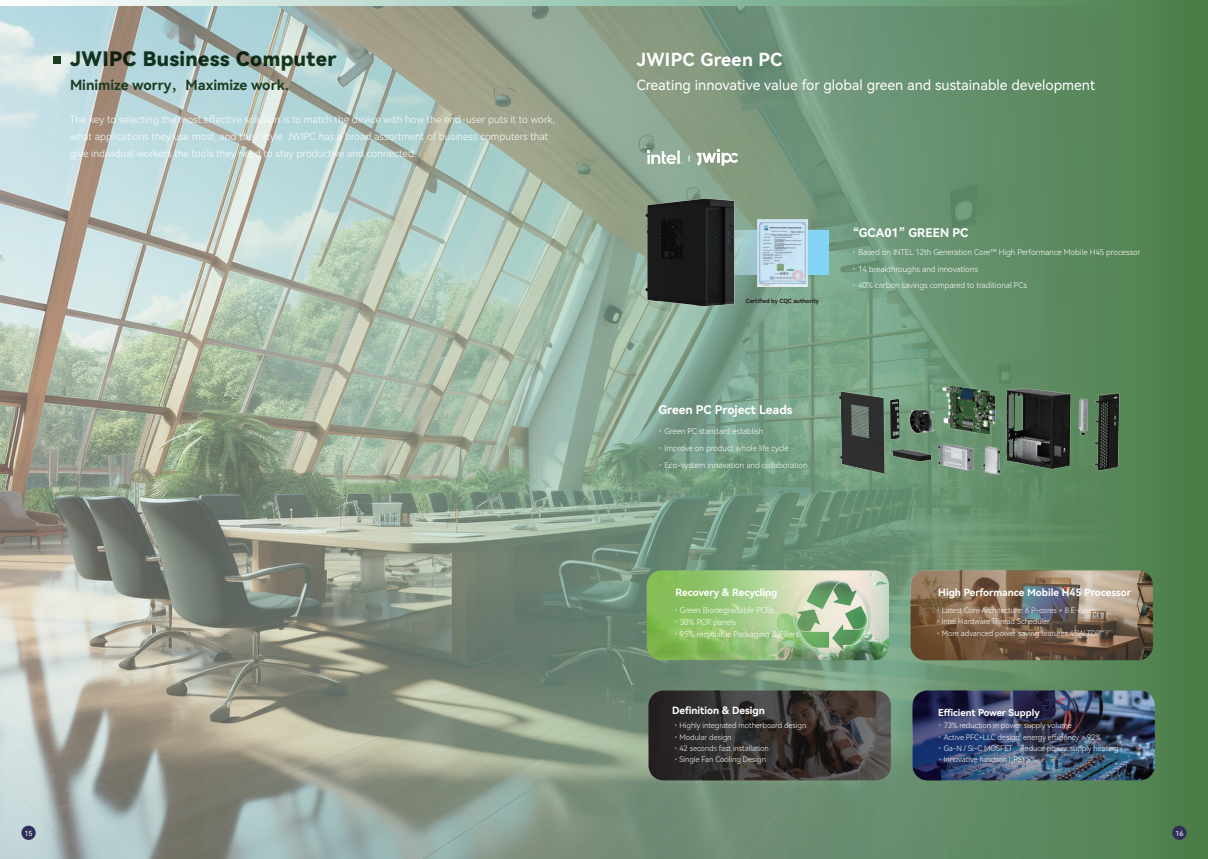
<style>
.page{position:relative;width:1208px;height:859px;background:#fff}
.page>*{position:absolute;margin:0;border:0;box-sizing:border-box;transform-origin:0 0}
.t1{font:20px "Harmony OS Sans SC Black";letter-spacing:.02em;color:#1b3d23}
.t2{font:18px "Harmony OS Sans SC Bold";letter-spacing:.02em;color:#fff}
.t3{font:14px "Harmony OS Sans SC";color:#fff}
.t4{font:14px "Harmony OS Sans SC Bold";color:#1b3d23}
.t5{font:12px "Harmony OS Sans SC Bold";color:#fff}
.t6{font:10px/17px "Harmony OS Sans SC Light";color:#fff}
.t7{font:10px "Harmony OS Sans SC Bold";color:#fff}
.t8{font:9.5px "Harmony OS Sans SC Bold";color:#fff}
.t9{font:8px/16.6px "Harmony OS Sans SC Light";letter-spacing:-.01em;color:#fff}
.t10{font:7.6px/11.3px "Harmony OS Sans SC Light";letter-spacing:-.01em;color:#fff}
.t11{font:7px "Harmony OS Sans SC";color:#fff}
.t12{font:5.7px "Harmony OS Sans SC Bold";color:#231f20}
</style>
<div class="page">
<div style="left:0;top:1px;width:1208px;height:858px;background:linear-gradient(to right,#faffff,#42814f)"></div>
<img style="left:0;top:6px;width:1111px;height:853px">
<div style="left:53px;top:56px;width:8px;height:8px;background:#1b3d23"></div>
<svg style="left:648px;top:691px;width:243px;height:89px;background:#393533"></svg>
<img style="left:912px;top:691px;width:242px;height:89px">
<img style="left:647px;top:570px;width:242px;height:90px;border-radius:15px">
<svg style="left:910px;top:570px;width:243px;height:90px;background:#7f6b58"></svg>
<svg style="left:647px;top:150px;width:35px;height:14px"></svg>
<svg style="left:697px;top:149px;width:41px;height:17px"></svg>
<img style="left:826px;top:346px;width:307px;height:173px">
<div style="left:706px;top:230px;width:122px;height:44px;background:#84d4f5"></div>
<img style="left:610px;top:196px;width:149px;height:114px">
<img style="left:757px;top:219px;width:51px;height:68px">
<div style="left:21px;top:826px;width:15px;height:14px;background:#302f5c;border-radius:50%"></div>
<div style="left:1172px;top:826px;width:14px;height:14px;background:#302f5c;border-radius:50%"></div>
<h1 class="t1" style="left:70px;top:45px;width:268px">JWIPC Business Computer</h1>
<h3 class="t4" style="left:70px;top:75px;width:220px">Minimize worry，Maximize work.</h3>
<p class="t6" style="left:70px;top:110px;width:487px">The key to selecting the most effective solution is to match the device with how the end-user puts it to work, what applications they use most, and their style. JWIPC has a broad assortment of business computers that give individual workers the tools they need to stay productive and connected.</p>
<h2 class="t2" style="left:636px;top:47px;width:147px">JWIPC Green PC</h2>
<h3 class="t3" style="left:636px;top:75px;width:460px">Creating innovative value for global green and sustainable development</h3>
<p class="t12" style="left:745px;top:297px;width:75px">Certified by CQC authority</p>
<h3 class="t5" style="left:852px;top:224px;width:117px">“GCA01” GREEN PC</h3>
<p class="t9" style="left:850px;top:244px;width:292px">・Based on INTEL 12th Generation Core™ High Performance Mobile H45 processor・14 breakthroughs and innovations<br>・40% carbon savings compared to traditional PCs</p>
<h3 class="t5" style="left:658px;top:401px;width:135px">Green PC Project Leads</h3>
<p class="t9" style="left:656px;top:422px;width:153px;line-height:17px">・Green PC standard establish<br>・Improve on product whole life cycle・Eco-system innovation and collaboration</p>
<h3 class="t7" style="left:675px;top:586px;width:103px">Recovery &amp; Recycling</h3>
<p class="t9" style="left:672px;top:604px;width:129px;line-height:12px">・Green Biodegradable PCBs<br>・30% PCR panels<br>・95% recyclable Packaging &amp; Fillers</p>
<h3 class="t7" style="left:672px;top:703px;width:94px">Definition &amp; Design</h3>
<p class="t10" style="left:672px;top:720px;width:136px">・Highly integrated motherboard design・Modular design<br>・42 seconds fast installation<br>・Single Fan Cooling Design</p>
<h3 class="t7" style="left:938px;top:586px;width:194px">High Performance Mobile H45 Processor</h3>
<p class="t10" style="left:934px;top:604px;width:167px">・Latest Core Architecture: 6 P-cores + 8 E-cores・Intel Hardware Thread Scheduler<br>・More advanced power saving features,45W TDP</p>
<p class="t8" style="left:938px;top:706px;width:103px">Efficient Power Supply</p>
<p class="t10" style="left:936px;top:720px;width:184px">・73% reduction in power supply volume<br>・Active PFC+LLC design, energy efficiency &gt; 92%・Ga-N / Si-C MOSFET，Reduce power supply heating・Innovative function I_PSYS%</p>
<p class="t11" style="left:24px;top:829px;width:9px">15</p>
<p class="t11" style="left:1175px;top:829px;width:9px">16</p>
</div>
